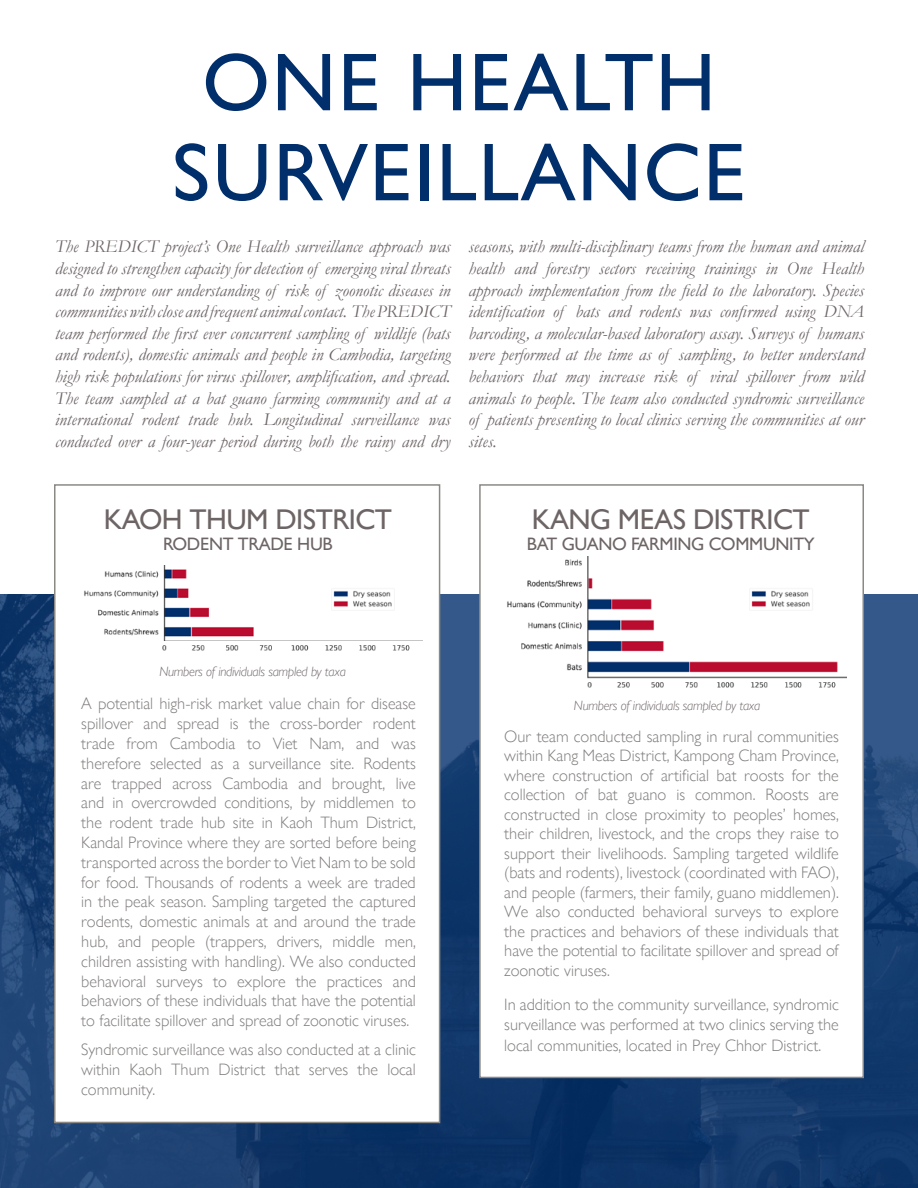
<style>
.page{position:relative;width:918px;height:1188px;background:#fff}
.page>*{position:absolute;margin:0;border:0;box-sizing:border-box;transform-origin:0 0}
.t1{font:82.5px/90px "Gill Sans Nova";letter-spacing:.02em;color:#002f6c;text-align:center}
.t2{font:28.5px "Gill Sans Nova";letter-spacing:-.02em;color:#6d6465}
.t3{font:italic 18px/21.6px "Garamond";color:#6d6465;text-align:justify}
.t4{font:18px "Gill Sans Nova";letter-spacing:-.02em;color:#6d6465}
.t5{font:300 16.5px/19.8px "Gill Sans Nova";color:#7f7c7b;text-align:justify}
.t6{font:italic 300 13.5px "Gill Sans Nova";letter-spacing:-.02em;color:#6d6465}
</style>
<div class="page">
<svg style="left:0;top:594px;width:918px;height:594px;background:#173d6f"></svg>
<div style="left:479px;top:484px;width:385px;height:594px;background:#fff;border:2px solid #8c8985"></div>
<img style="left:507px;top:556px;width:339px;height:123px">
<div style="left:54px;top:484px;width:386px;height:639px;background:#fff;border:2px solid #8c8985"></div>
<img style="left:84px;top:565px;width:338px;height:76px">
<img style="left:162px;top:645px;width:248px;height:6px">
<img style="left:587px;top:682px;width:249px;height:6px">
<img style="left:327px;top:586px;width:68px;height:26px">
<img style="left:745px;top:586px;width:68px;height:26px">
<h1 class="t1" style="left:172px;top:38px;width:576px">ONE HEALTH<br>SURVEILLANCE</h1>
<p class="t3" style="left:55px;top:236px;width:397px">The PREDICT project’s One Health surveillance approach was designed to strengthen capacity for detection of emerging viral threats and to improve our understanding of risk of zoonotic diseases in communities with close and frequent animal contact. The PREDICT team performed the first ever concurrent sampling of wildlife (bats and rodents), domestic animals and people in Cambodia, targeting high risk populations for virus spillover, amplification, and spread.<br>The team sampled at a bat guano farming community and at a international rodent trade hub. Longitudinal surveillance was conducted over a four-year period during both the rainy and dry</p>
<p class="t3" style="left:469px;top:236px;width:397px">seasons, with multi-disciplinary teams from the human and animal health and forestry sectors receiving trainings in One Health approach implementation from the field to the laboratory. Species identification of bats and rodents was confirmed using DNA barcoding, a molecular-based laboratory assay. Surveys of humans were performed at the time as of sampling, to better understand behaviors that may increase risk of viral spillover from wild animals to people. The team also conducted syndromic surveillance of patients presenting to local clinics serving the communities at our sites.</p>
<h2 class="t2" style="left:104px;top:503px;width:290px">KAOH THUM DISTRICT</h2>
<p class="t4" style="left:163px;top:533px;width:171px">RODENT TRADE HUB</p>
<p class="t6" style="left:159px;top:664px;width:188px">Numbers of individuals sampled by taxa</p>
<p class="t5" style="left:81px;top:694px;width:336px">A potential high-risk market value chain for disease spillover and spread is the cross-border rodent trade from Cambodia to Viet Nam, and was therefore selected as a surveillance site. Rodents are trapped across Cambodia and brought, live and in overcrowded conditions, by middlemen to the rodent trade hub site in Kaoh Thum District, Kandal Province where they are sorted before being transported across the border to Viet Nam to be sold for food. Thousands of rodents a week are traded in the peak season. Sampling targeted the captured rodents, domestic animals at and around the trade hub, and people (trappers, drivers, middle men, children assisting with handling). We also conducted behavioral surveys to explore the practices and behaviors of these individuals that have the potential to facilitate spillover and spread of zoonotic viruses.</p>
<p class="t5" style="left:81px;top:1040px;width:336px">Syndromic surveillance was also conducted at a clinic within Kaoh Thum District that serves the local community.</p>
<h2 class="t2" style="left:532px;top:503px;width:279px">KANG MEAS DISTRICT</h2>
<p class="t4" style="left:527px;top:533px;width:289px">BAT GUANO FARMING COMMUNITY</p>
<p class="t6" style="left:574px;top:698px;width:188px">Numbers of individuals sampled by taxa</p>
<p class="t5" style="left:504px;top:727px;width:336px">Our team conducted sampling in rural communities within Kang Meas District, Kampong Cham Province, where construction of artificial bat roosts for the collection of bat guano is common. Roosts are constructed in close proximity to peoples’ homes, their children, livestock, and the crops they raise to support their livelihoods. Sampling targeted wildlife (bats and rodents), livestock (coordinated with FAO), and people (farmers, their family, guano middlemen).<br>We also conducted behavioral surveys to explore the practices and behaviors of these individuals that have the potential to facilitate spillover and spread of zoonotic viruses.</p>
<p class="t5" style="left:504px;top:995px;width:336px">In addition to the community surveillance, syndromic surveillance was performed at two clinics serving the</p>
<p class="t5" style="left:504px;top:1036px;width:318px">local communities, located in Prey Chhor District.</p>
</div>
